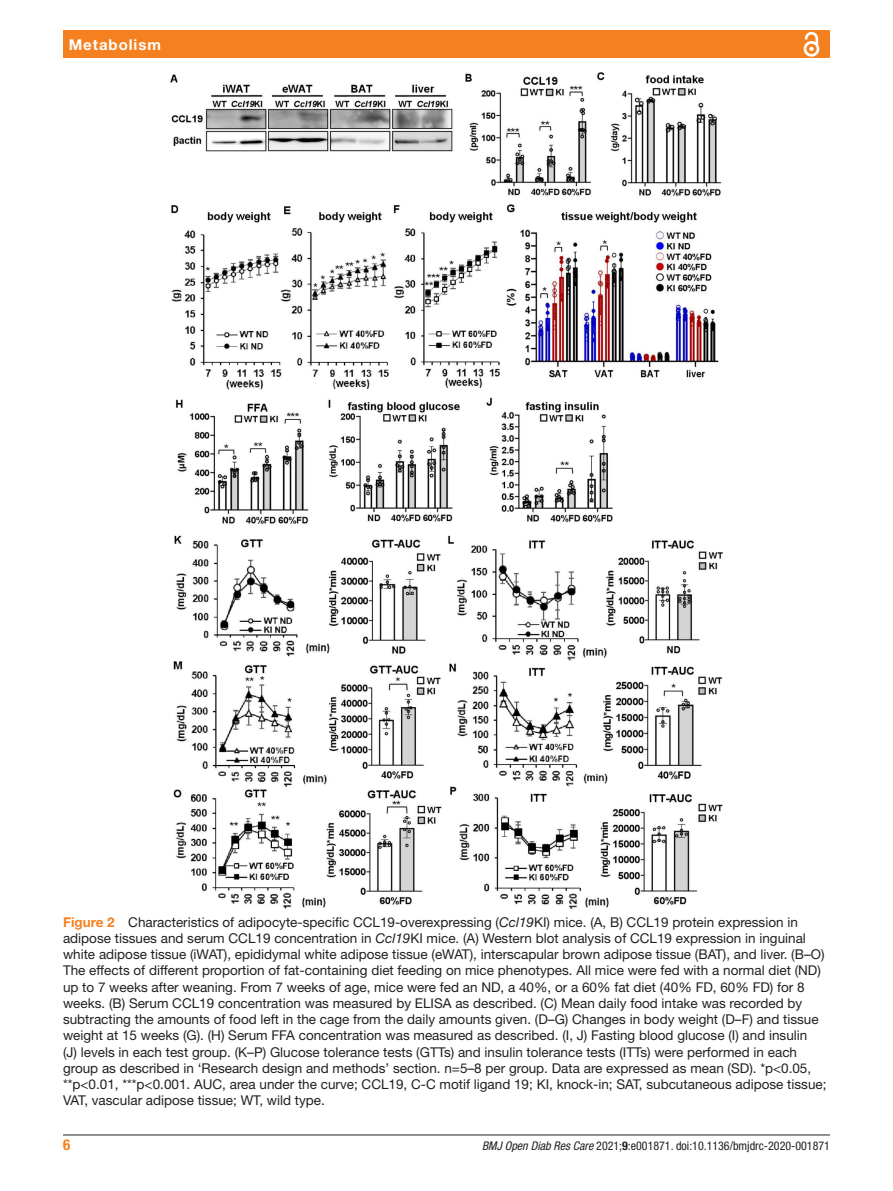
<style>
.page{position:relative;width:893px;height:1191px;background:#fff}
.page>*{position:absolute;margin:0;border:0;box-sizing:border-box;transform-origin:0 0}
.t1{font:700 15px "Helvetica Neue LT Std";letter-spacing:.065em;color:#fff}
.t2{font:700 condensed 15px "Helvetica Neue LT Std";color:#f58020}
.t3{font:13.5px/16.2px "Helvetica Neue LT Std";color:#231f20}
.t4{font:condensed 12px "Helvetica Neue LT Std";color:#231f20}
.s1{font-weight:700;color:#f58020}
.s2{font-style:italic}
.s3{font-weight:700}
</style>
<div class="page">
<hr style="left:63px;top:1134px;width:767px;height:1px;background:#231f20">
<div style="left:63px;top:31px;width:767px;height:27px;background:#f58020"></div>
<svg style="left:803px;top:31px;width:17px;height:26px"></svg>
<img style="left:171px;top:73px;width:551px;height:836px">
<p class="t1" style="left:69px;top:35px;width:94px">Metabolism</p>
<p class="t3" style="left:63px;top:913px;width:765px"><span class="s1">Figure 2</span> Characteristics of adipocyte-specific CCL19-overexpressing (<span class="s2">Ccl19</span>KI) mice. (A, B) CCL19 protein expression in adipose tissues and serum CCL19 concentration in <span class="s2">Ccl19</span>KI mice. (A) Western blot analysis of CCL19 expression in inguinal white adipose tissue (iWAT), epididymal white adipose tissue (eWAT), interscapular brown adipose tissue (BAT), and liver. (B–O)<br>The effects of different proportion of fat-containing diet feeding on mice phenotypes. All mice were fed with a normal diet (ND) up to 7 weeks after weaning. From 7 weeks of age, mice were fed an ND, a 40%, or a 60% fat diet (40% FD, 60% FD) for 8 weeks. (B) Serum CCL19 concentration was measured by ELISA as described. (C) Mean daily food intake was recorded by subtracting the amounts of food left in the cage from the daily amounts given. (D–G) Changes in body weight (D–F) and tissue weight at 15 weeks (G). (H) Serum FFA concentration was measured as described. (I, J) Fasting blood glucose (I) and insulin<br>(J) levels in each test group. (K–P) Glucose tolerance tests (GTTs) and insulin tolerance tests (ITTs) were performed in each group as described in ‘Research design and methods’ section. n=5–8 per group. Data are expressed as mean (SD). *p&lt;0.05, **p&lt;0.01, ***p&lt;0.001. AUC, area under the curve; CCL19, C-C motif ligand 19; KI, knock-in; SAT, subcutaneous adipose tissue; VAT, vascular adipose tissue; WT, wild type.</p>
<p class="t2" style="left:63px;top:1135px;width:9px">6</p>
<p class="t4" style="left:482px;top:1138px;width:349px"><span class="s2">BMJ Open Diab Res Care</span> 2021;<span class="s3">9</span>:e001871. doi:10.1136/bmjdrc-2020-001871</p>
</div>
